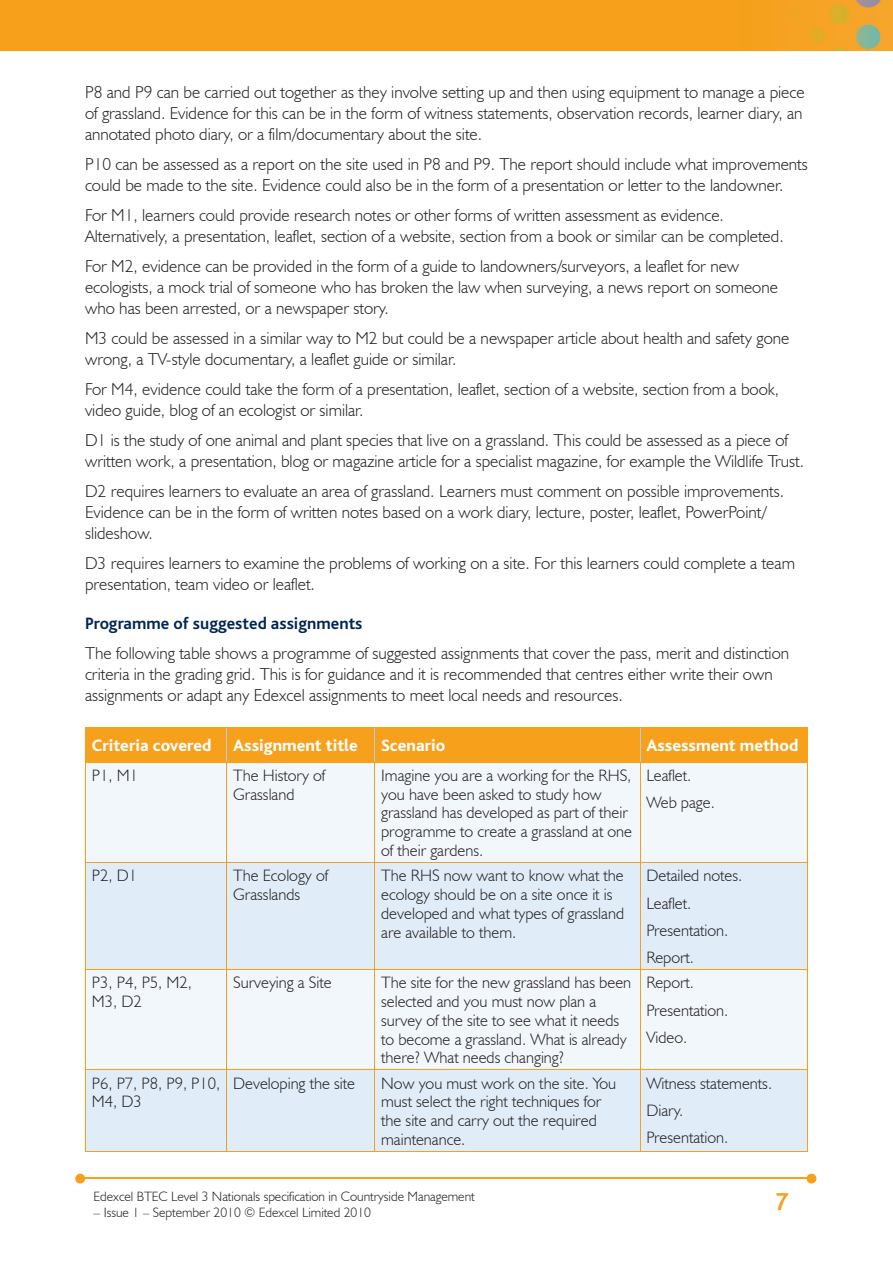
<style>
.page{position:relative;width:893px;height:1263px;background:#fff}
.page>*{position:absolute;margin:0;border:0;box-sizing:border-box;transform-origin:0 0}
.t1{font:700 25.5px "Bliss";color:#f6a01b}
.t2{font:300 17.25px/21px "Humanist 521 BT";color:#231f20}
.t3{font:800 17.25px "Bliss";color:#fff}
.t4{font:700 17.25px "Bliss";color:#002556}
.t5{font:300 16.5px/18.8px "Humanist 521 BT";color:#231f20}
.t6{font:300 13.5px "Humanist 521 BT";color:#231f20}
</style>
<div class="page">
<img style="left:0;top:0;width:893px;height:51px">
<hr style="left:82px;top:1178px;width:728px;height:1px;background:#f6a01b">
<svg style="left:807px;top:1174px;width:9px;height:9px"></svg>
<svg style="left:75px;top:1174px;width:10px;height:9px"></svg>
<div style="left:86px;top:728px;width:721px;height:34px;background:#f6a01b"></div>
<div style="left:86px;top:763px;width:721px;height:99px;background:#f2f7fb"></div>
<svg style="left:86px;top:863px;width:721px;height:288px;fill:#e0edf8"></svg>
<hr style="left:226px;top:728px;width:1px;height:34px;background:#accfed">
<hr style="left:374px;top:728px;width:1px;height:34px;background:#accfed">
<hr style="left:640px;top:728px;width:1px;height:34px;background:#accfed">
<hr style="left:85px;top:728px;width:1px;height:34px;background:#f6a01b">
<hr style="left:807px;top:728px;width:1px;height:34px;background:#f6a01b">
<hr style="left:85px;top:727px;width:142px;height:1px;background:#f6a01b">
<hr style="left:227px;top:727px;width:148px;height:1px;background:#f6a01b">
<hr style="left:375px;top:727px;width:265px;height:1px;background:#f6a01b">
<hr style="left:640px;top:727px;width:168px;height:1px;background:#f6a01b">
<hr style="left:226px;top:762px;width:1px;height:100px;background:#f6a01b">
<hr style="left:374px;top:762px;width:1px;height:100px;background:#f6a01b">
<hr style="left:640px;top:762px;width:1px;height:100px;background:#f6a01b">
<hr style="left:85px;top:762px;width:1px;height:100px;background:#f6a01b">
<hr style="left:807px;top:762px;width:1px;height:100px;background:#f6a01b">
<hr style="left:85px;top:762px;width:142px;height:1px;background:#f6a01b">
<hr style="left:227px;top:762px;width:148px;height:1px;background:#f6a01b">
<hr style="left:375px;top:762px;width:265px;height:1px;background:#f6a01b">
<hr style="left:640px;top:762px;width:168px;height:1px;background:#f6a01b">
<hr style="left:226px;top:863px;width:1px;height:106px;background:#f6a01b">
<hr style="left:374px;top:863px;width:1px;height:106px;background:#f6a01b">
<hr style="left:640px;top:863px;width:1px;height:106px;background:#f6a01b">
<hr style="left:85px;top:863px;width:1px;height:106px;background:#f6a01b">
<hr style="left:807px;top:863px;width:1px;height:106px;background:#f6a01b">
<hr style="left:85px;top:862px;width:142px;height:1px;background:#f6a01b">
<hr style="left:227px;top:862px;width:148px;height:1px;background:#f6a01b">
<hr style="left:375px;top:862px;width:265px;height:1px;background:#f6a01b">
<hr style="left:640px;top:862px;width:168px;height:1px;background:#f6a01b">
<hr style="left:226px;top:970px;width:1px;height:99px;background:#f6a01b">
<hr style="left:374px;top:970px;width:1px;height:99px;background:#f6a01b">
<hr style="left:640px;top:970px;width:1px;height:99px;background:#f6a01b">
<hr style="left:85px;top:970px;width:1px;height:99px;background:#f6a01b">
<hr style="left:807px;top:970px;width:1px;height:99px;background:#f6a01b">
<hr style="left:85px;top:969px;width:142px;height:1px;background:#f6a01b">
<hr style="left:227px;top:969px;width:148px;height:1px;background:#f6a01b">
<hr style="left:375px;top:969px;width:265px;height:1px;background:#f6a01b">
<hr style="left:640px;top:969px;width:168px;height:1px;background:#f6a01b">
<hr style="left:226px;top:1070px;width:1px;height:81px;background:#f6a01b">
<hr style="left:374px;top:1070px;width:1px;height:81px;background:#f6a01b">
<hr style="left:640px;top:1070px;width:1px;height:81px;background:#f6a01b">
<hr style="left:85px;top:1151px;width:142px;height:1px;background:#f6a01b">
<hr style="left:227px;top:1151px;width:148px;height:1px;background:#f6a01b">
<hr style="left:375px;top:1151px;width:265px;height:1px;background:#f6a01b">
<hr style="left:640px;top:1151px;width:168px;height:1px;background:#f6a01b">
<hr style="left:85px;top:1070px;width:1px;height:81px;background:#f6a01b">
<hr style="left:807px;top:1070px;width:1px;height:81px;background:#f6a01b">
<hr style="left:85px;top:1069px;width:142px;height:1px;background:#f6a01b">
<hr style="left:227px;top:1069px;width:148px;height:1px;background:#f6a01b">
<hr style="left:375px;top:1069px;width:265px;height:1px;background:#f6a01b">
<hr style="left:640px;top:1069px;width:168px;height:1px;background:#f6a01b">
<p class="t2" style="left:85px;top:81px;width:721px">P8 and P9 can be carried out together as they involve setting up and then using equipment to manage a piece of grassland. Evidence for this can be in the form of witness statements, observation records, learner diary, an annotated photo diary, or a film/documentary about the site.</p>
<p class="t2" style="left:85px;top:153px;width:724px">P10 can be assessed as a report on the site used in P8 and P9. The report should include what improvements could be made to the site. Evidence could also be in the form of a presentation or letter to the landowner.</p>
<p class="t2" style="left:85px;top:204px;width:700px">For M1, learners could provide research notes or other forms of written assessment as evidence.<br>Alternatively, a presentation, leaflet, section of a website, section from a book or similar can be completed.</p>
<p class="t2" style="left:85px;top:255px;width:694px">For M2, evidence can be provided in the form of a guide to landowners/surveyors, a leaflet for new ecologists, a mock trial of someone who has broken the law when surveying, a news report on someone who has been arrested, or a newspaper story.</p>
<p class="t2" style="left:85px;top:327px;width:706px">M3 could be assessed in a similar way to M2 but could be a newspaper article about health and safety gone wrong, a TV-style documentary, a leaflet guide or similar.</p>
<p class="t2" style="left:85px;top:378px;width:696px">For M4, evidence could take the form of a presentation, leaflet, section of a website, section from a book, video guide, blog of an ecologist or similar.</p>
<p class="t2" style="left:85px;top:429px;width:721px">D1 is the study of one animal and plant species that live on a grassland. This could be assessed as a piece of written work, a presentation, blog or magazine article for a specialist magazine, for example the Wildlife Trust.</p>
<p class="t2" style="left:85px;top:480px;width:701px">D2 requires learners to evaluate an area of grassland. Learners must comment on possible improvements.<br>Evidence can be in the form of written notes based on a work diary, lecture, poster, leaflet, PowerPoint/ slideshow.</p>
<p class="t2" style="left:85px;top:552px;width:711px">D3 requires learners to examine the problems of working on a site. For this learners could complete a team presentation, team video or leaflet.</p>
<p class="t4" style="left:85px;top:615px;width:279px">Programme of suggested assignments</p>
<p class="t2" style="left:85px;top:642px;width:706px">The following table shows a programme of suggested assignments that cover the pass, merit and distinction criteria in the grading grid. This is for guidance and it is recommended that centres either write their own assignments or adapt any Edexcel assignments to meet local needs and resources.</p>
<p class="t3" style="left:92px;top:737px;width:268px">Criteria covered Assignment title</p>
<p class="t3" style="left:381px;top:737px;width:66px">Scenario</p>
<p class="t3" style="left:646px;top:737px;width:153px">Assessment method</p>
<p class="t5" style="left:92px;top:766px;width:48px">P1, M1</p>
<p class="t5" style="left:233px;top:766px;width:94px">The History of<br>Grassland</p>
<p class="t5" style="left:381px;top:766px;width:252px">Imagine you are a working for the RHS, you have been asked to study how grassland has developed as part of their programme to create a grassland at one of their gardens.</p>
<p class="t5" style="left:646px;top:761px;width:70px;line-height:27.3px">Leaflet.<br>Web page.</p>
<p class="t5" style="left:92px;top:866px;width:47px">P2, D1</p>
<p class="t5" style="left:233px;top:866px;width:96px">The Ecology of<br>Grasslands</p>
<p class="t5" style="left:381px;top:866px;width:244px">The RHS now want to know what the ecology should be on a site once it is developed and what types of grassland are available to them.</p>
<p class="t5" style="left:646px;top:862px;width:97px;line-height:27.3px">Detailed notes.<br>Leaflet.<br>Presentation.<br>Report.</p>
<p class="t5" style="left:92px;top:973px;width:102px">P3, P4, P5, M2,<br>M3, D2</p>
<p class="t5" style="left:233px;top:973px;width:100px">Surveying a Site</p>
<p class="t5" style="left:381px;top:973px;width:251px">The site for the new grassland has been selected and you must now plan a survey of the site to see what it needs to become a grassland. What is already there? What needs changing?</p>
<p class="t5" style="left:646px;top:969px;width:83px;line-height:27.3px">Report.<br>Presentation.<br>Video.</p>
<p class="t5" style="left:92px;top:1073px;width:130px">P6, P7, P8, P9, P10,<br>M4, D3</p>
<p class="t5" style="left:233px;top:1073px;width:123px">Developing the site</p>
<p class="t5" style="left:381px;top:1073px;width:236px">Now you must work on the site. You must select the right techniques for the site and carry out the required maintenance.</p>
<p class="t5" style="left:646px;top:1069px;width:127px;line-height:27.3px">Witness statements.<br>Diary.<br>Presentation.</p>
<p class="t6" style="left:94px;top:1188px;width:383px">Edexcel BTEC Level 3 Nationals specification in Countryside Management</p>
<p class="t6" style="left:94px;top:1204px;width:279px">– Issue 1 – September 2010 © Edexcel Limited 2010</p>
<h1 class="t1" style="left:775px;top:1189px;width:15px">7</h1>
</div>
